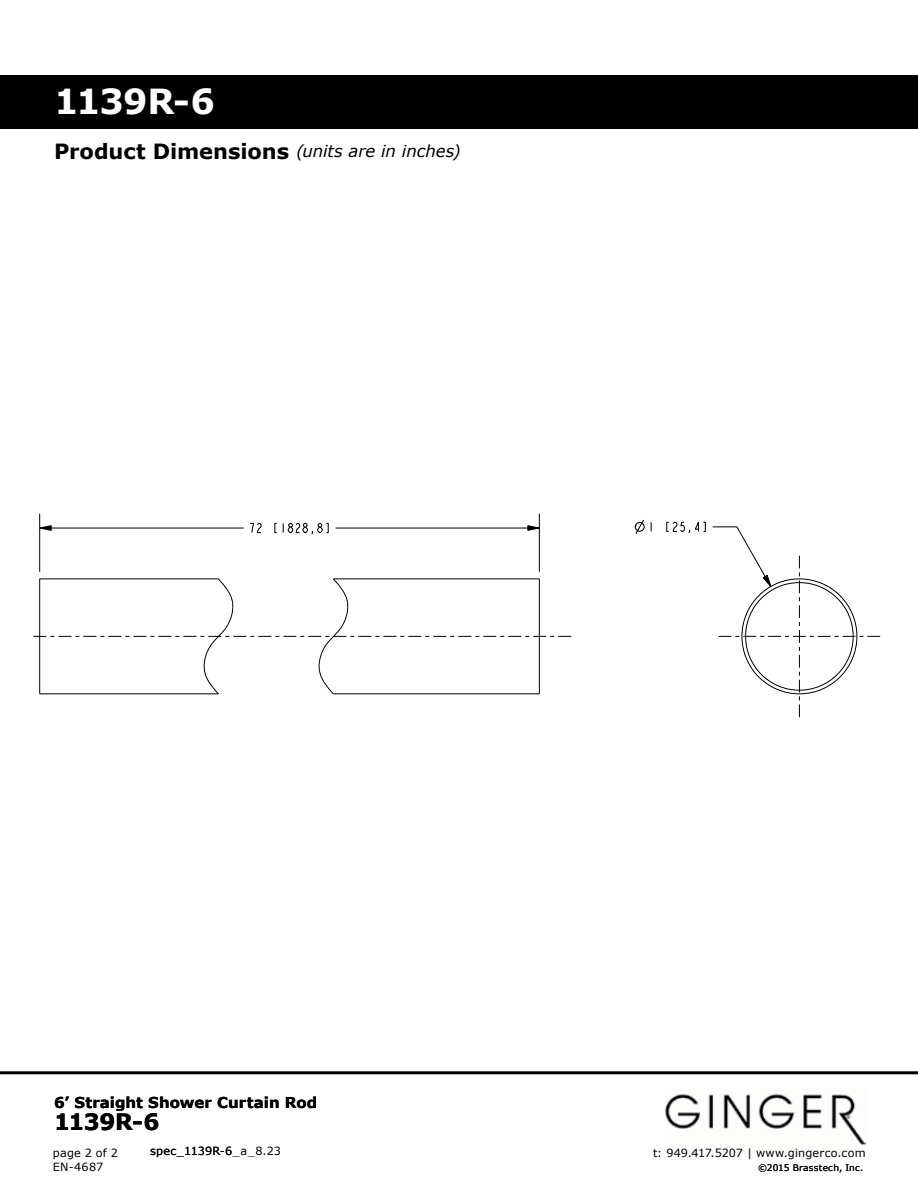
<style>
.page{position:relative;width:918px;height:1188px;background:#fff}
.page>*{position:absolute;margin:0;border:0;box-sizing:border-box;transform-origin:0 0}
.t1{font:700 34.5px "Verdana";letter-spacing:-.03em;color:#fff}
.t2{font:700 22.5px "Verdana";letter-spacing:-.025em;color:#000}
.t3{font:italic 16.5px "Verdana";letter-spacing:-.005em;color:#000}
.t4{font:700 15px "Verdana";letter-spacing:.005em;color:#000}
.t5{font:11.25px "Verdana";letter-spacing:.015em;color:#000}
.t6{font:9px "Verdana";letter-spacing:.025em;color:#000}
.s1{font-weight:700;font-style:normal;font-size:21px}
</style>
<div class="page">
<div style="left:0;top:75px;width:918px;height:54px;background:#000"></div>
<svg style="left:250px;top:522px;width:12px;height:12px"></svg>
<svg style="left:274px;top:523px;width:3px;height:10px"></svg>
<svg style="left:283px;top:522px;width:46px;height:13px"></svg>
<svg style="left:40px;top:525px;width:12px;height:6px"></svg>
<svg style="left:527px;top:525px;width:12px;height:6px"></svg>
<svg style="left:634px;top:519px;width:11px;height:15px"></svg>
<svg style="left:666px;top:521px;width:40px;height:12px"></svg>
<hr style="left:39px;top:514px;width:1px;height:58px;background:#000">
<hr style="left:336px;top:528px;width:203px;height:1px;background:#000">
<hr style="left:40px;top:528px;width:204px;height:1px;background:#000">
<hr style="left:539px;top:514px;width:1px;height:58px;background:#000">
<svg style="left:712px;top:526px;width:168px;height:191px"></svg>
<svg style="left:33px;top:578px;width:538px;height:117px"></svg>
<hr style="left:539px;top:579px;width:1px;height:115px;background:#000">
<hr style="left:333px;top:694px;width:206px;height:1px;background:#000">
<hr style="left:333px;top:579px;width:206px;height:1px;background:#000">
<img style="left:665px;top:1093px;width:200px;height:53px">
<hr style="left:0;top:1071px;width:918px;height:3px;background:#000">
<h1 class="t1" style="left:54px;top:79px;width:163px">1139R-6</h1>
<h3 class="t3" style="left:54px;top:141px;width:408px"><span class="s1">Product Dimensions</span> (units are in inches)</h3>
<h3 class="t4" style="left:54px;top:1093px;width:265px">6’ Straight Shower Curtain Rod</h3>
<h2 class="t2" style="left:54px;top:1108px;width:107px">1139R-6</h2>
<p class="t5" style="left:53px;top:1146px;width:67px">page 2 of 2</p>
<p class="t5" style="left:150px;top:1144px;width:132px">spec_1139R-6_a_8.23</p>
<p class="t5" style="left:653px;top:1145px;width:214px">t: 949.417.5207 | www.gingerco.com</p>
<p class="t5" style="left:53px;top:1159px;width:52px">EN-4687</p>
<p class="t6" style="left:758px;top:1162px;width:107px">©2015 Brasstech, Inc.</p>
</div>
